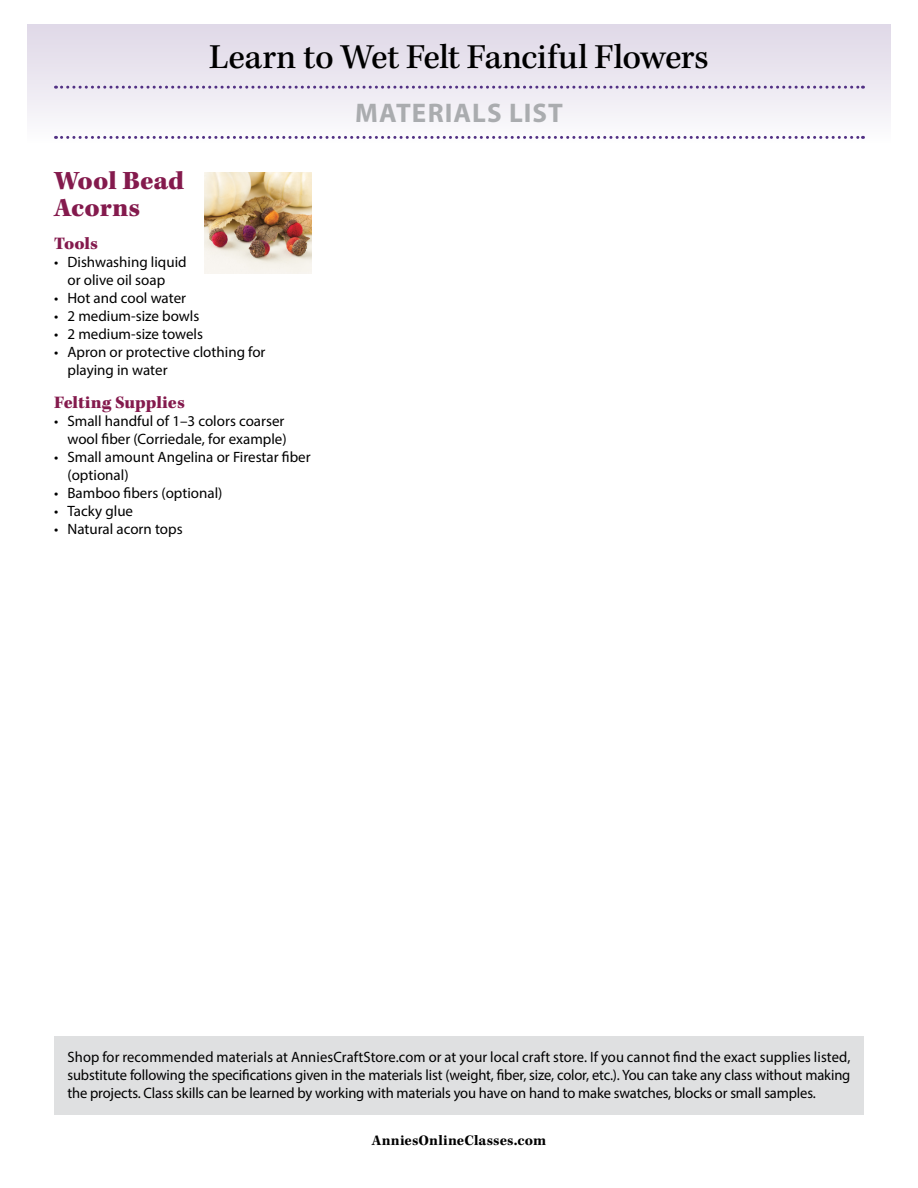
<style>
.page{position:relative;width:918px;height:1188px;background:#fff}
.page>*{position:absolute;margin:0;border:0;box-sizing:border-box;transform-origin:0 0}
.heading_sub-section{font:500 36px "Kepler Std";letter-spacing:-.01em;color:#000}
.t1{font:900 27px/27px "Kepler Std";letter-spacing:.005em;color:#841a4d}
.section_romance{font:700 27px "Myriad Pro";letter-spacing:.04em;color:#aaacaf}
.heading_info_materia{font:900 18px "Kepler Std";letter-spacing:-.005em;color:#841a4d}
.article_text{font:15px/18px "Myriad Pro";color:#000}
.pattern_romance{font:700 15px "Kepler Std";letter-spacing:.01em;color:#000}
</style>
<div class="page">
<img style="left:204px;top:172px;width:108px;height:102px">
<div style="left:27px;top:25px;width:864px;height:118px;background:linear-gradient(to bottom,#ded7e7,#fbfafc)"></div>
<svg style="left:56px;top:86px;width:807px;height:3px;background:#b6a8cb"></svg>
<svg style="left:56px;top:136px;width:807px;height:3px"></svg>
<div style="left:54px;top:1036px;width:810px;height:78px;background:#dfe0e1"></div>
<p class="heading_sub-section" style="left:209px;top:37px;width:501px">Learn to Wet Felt Fanciful Flowers</p>
<p class="section_romance" style="left:355px;top:96px;width:209px">MATERIALS LIST</p>
<p class="t1" style="left:54px;top:168px;width:132px">Wool Bead<br>Acorns</p>
<p class="heading_info_materia" style="left:54px;top:233px;width:46px">Tools</p>
<p class="article_text" style="left:54px;top:253px;width:134px;text-align:center">• Dishwashing liquid or olive oil soap</p>
<p class="article_text" style="left:54px;top:289px;width:134px">• Hot and cool water</p>
<p class="article_text" style="left:54px;top:307px;width:147px">• 2 medium-size bowls</p>
<p class="article_text" style="left:54px;top:325px;width:151px">• 2 medium-size towels</p>
<p class="article_text" style="left:68px;top:343px;width:200px;text-indent:-14px">• Apron or protective clothing for playing in water</p>
<p class="heading_info_materia" style="left:54px;top:392px;width:132px">Felting Supplies</p>
<p class="article_text" style="left:54px;top:412px;width:234px;text-align:right">• Small handful of 1–3 colors coarser wool fiber (Corriedale, for example)</p>
<p class="article_text" style="left:68px;top:448px;width:245px;text-indent:-14px">• Small amount Angelina or Firestar fiber (optional)</p>
<p class="article_text" style="left:54px;top:484px;width:170px">• Bamboo fibers (optional)</p>
<p class="article_text" style="left:54px;top:502px;width:81px">• Tacky glue</p>
<p class="article_text" style="left:54px;top:520px;width:130px">• Natural acorn tops</p>
<p class="article_text" style="left:68px;top:1048px;width:785px;text-align:justify">Shop for recommended materials at AnniesCraftStore.com or at your local craft store. If you cannot find the exact supplies listed, substitute following the specifications given in the materials list (weight, fiber, size, color, etc.). You can take any class without making the projects. Class skills can be learned by working with materials you have on hand to make swatches, blocks or small samples.</p>
<p class="pattern_romance" style="left:372px;top:1131px;width:176px">AnniesOnlineClasses.com</p>
</div>
